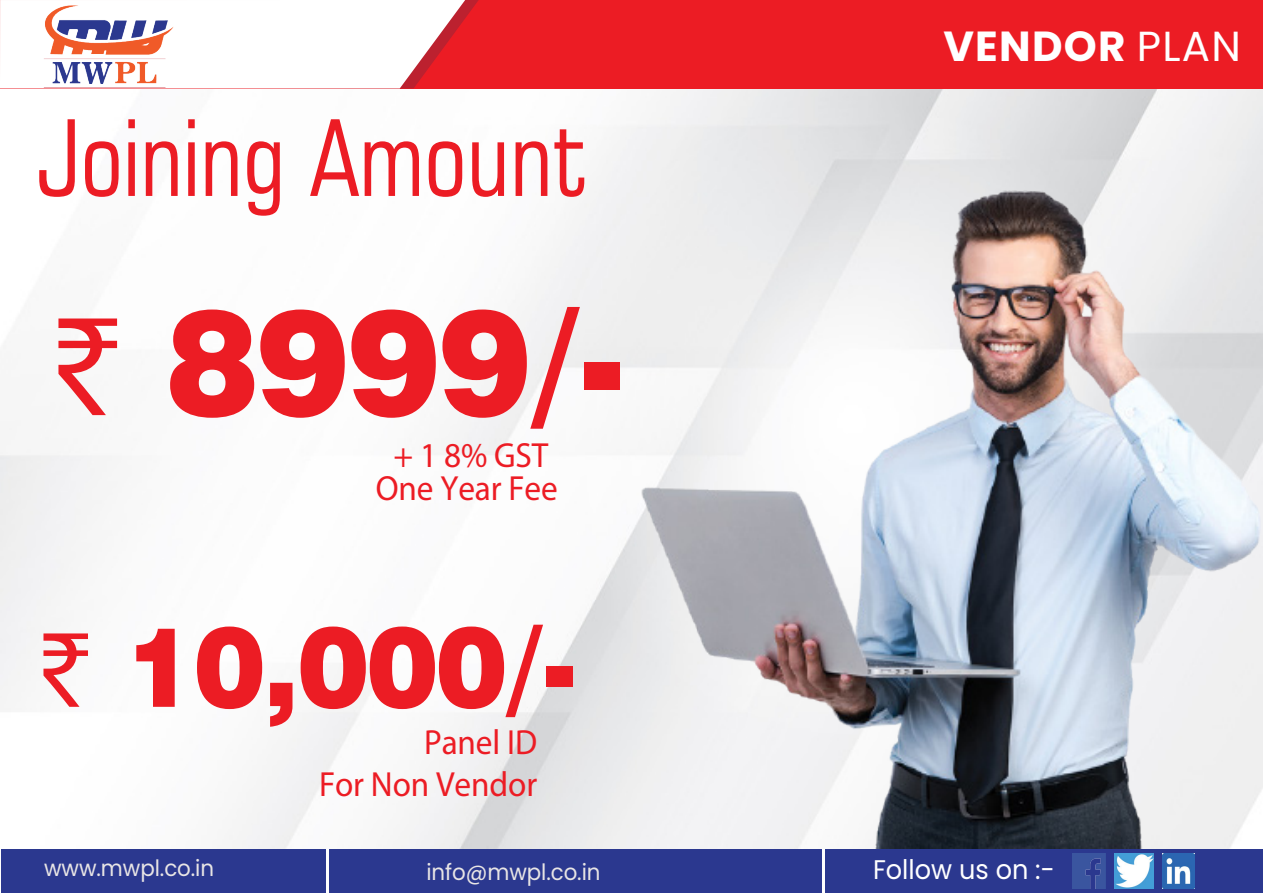
<style>
.page{position:relative;width:1263px;height:893px;background:#fff}
.page>*{position:absolute;margin:0;border:0;box-sizing:border-box;transform-origin:0 0}
.t1{font:900 146.55px "Swiss 721 BT";color:#ec1c24;scale:.95 1}
.t2{font:900 111.3px "Swiss 721 BT";color:#ec1c24;scale:.95 1}
.t3{font:condensed 105.75px "Square 721 BT";letter-spacing:-.005em;color:#ec1c24;scale:.95 1}
.t4{font:700 42px "Poppins";letter-spacing:.03em;color:#fff}
.t5{font:34.95px/32.5px "Myriad Pro";letter-spacing:-.005em;color:#ec1c24;text-align:center;scale:.95 1}
.t6{font:27px "Poppins";color:#fff;scale:.95 1}
.t7{font:22.5px "Poppins";letter-spacing:-.005em;color:#e8e5e5;scale:.95 1}
.s1{font-family:"Myriad Pro";font-weight:400}
.s2{font-weight:400}
</style>
<div class="page">
<img style="left:0;top:88px;width:1263px;height:805px">
<img style="left:639px;top:165px;width:623px;height:683px">
<div style="left:0;top:0;width:1263px;height:88px;background:#ec1c24"></div>
<svg style="left:219px;top:0;width:260px;height:89px;background:#f9d7d9"></svg>
<img style="left:0;top:0;width:219px;height:95px">
<div style="left:1px;top:849px;width:1261px;height:44px;background:#2b388f"></div>
<img style="left:1072px;top:854px;width:33px;height:35px">
<img style="left:1114px;top:854px;width:40px;height:34px">
<img style="left:1162px;top:854px;width:33px;height:34px">
<hr style="left:326px;top:849px;width:3px;height:44px;background:#fff">
<hr style="left:822px;top:849px;width:3px;height:44px;background:#fff">
<h3 class="t3" style="left:38px;top:94px;width:579px">Joining Amount</h3>
<h1 class="t1" style="left:50px;top:274px;width:608px"><span class="s1">₹</span> 8999/-</h1>
<p class="t5" style="left:376px;top:439px;width:193px">+ 1 8% GST<br>One Year Fee</p>
<h2 class="t2" style="left:37px;top:600px;width:571px"><span class="s1">₹</span> 10,000/-</h2>
<p class="t5" style="left:319px;top:721px;width:231px;line-height:42px;text-align:right">Panel ID<br>For Non Vendor</p>
<p class="t4" style="left:943px;top:22px;width:299px">VENDOR <span class="s2">PLAN</span></p>
<p class="t7" style="left:44px;top:855px;width:180px">www.mwpl.co.in</p>
<p class="t7" style="left:426px;top:859px;width:185px">info@mwpl.co.in</p>
<p class="t6" style="left:873px;top:854px;width:193px">Follow us on :-</p>
</div>
